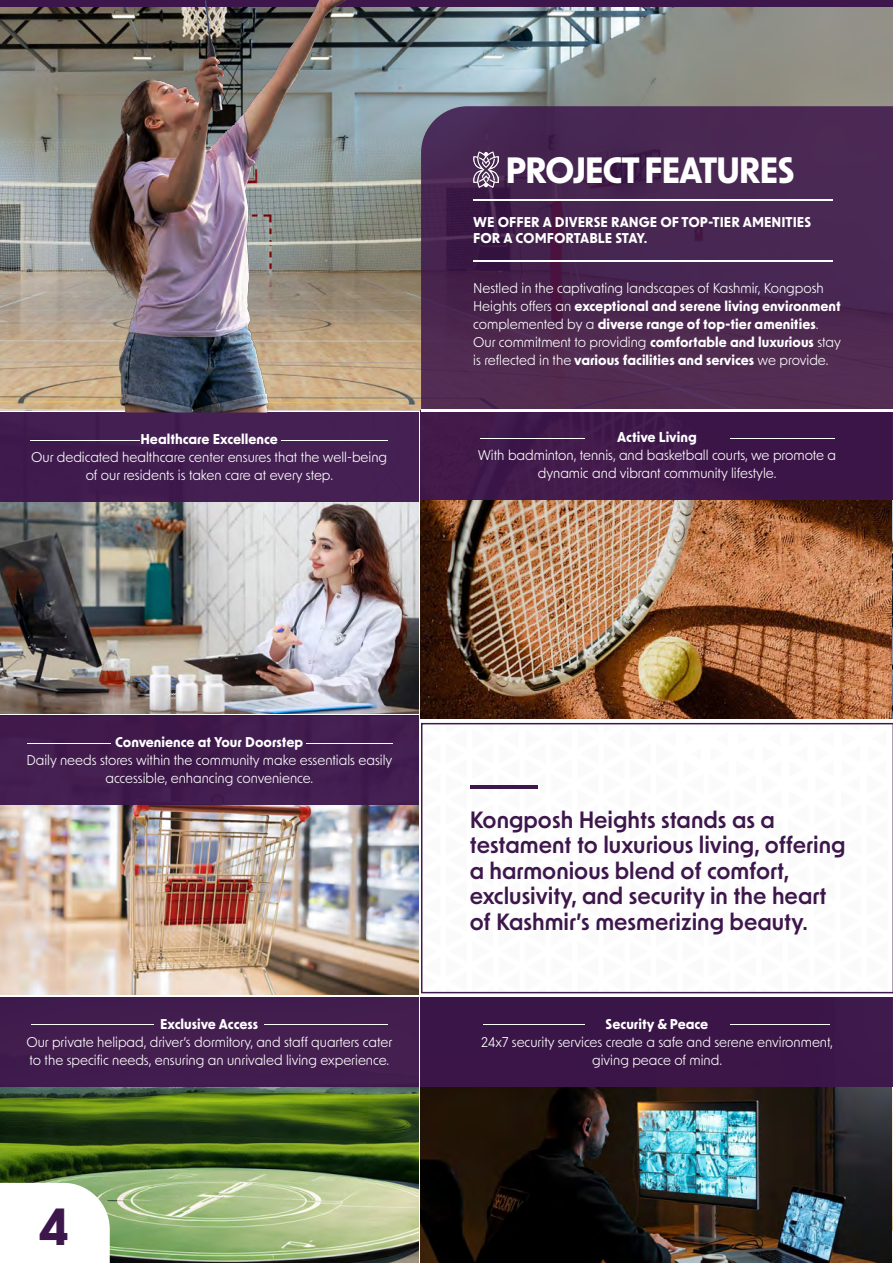
<style>
.page{position:relative;width:893px;height:1263px;background:#fff}
.page>*{position:absolute;margin:0;border:0;box-sizing:border-box;transform-origin:0 0}
.t1{font:700 49.5px "New Order";color:#3d164b}
.t2{font:700 34.8px "New Order";letter-spacing:-.04em;color:#fff}
.t3{font:600 22.5px/25.5px "New Order";color:#3d164b}
.t4{font:13.5px/18px "New Order";color:#fff;text-align:center}
.t5{font:700 13.5px/16.2px "New Order";color:#fff}
.s1{font-weight:700}
</style>
<div class="page">
<img style="left:0;top:502px;width:418px;height:212px">
<img style="left:0;top:804px;width:418px;height:191px">
<img style="left:0;top:1086px;width:418px;height:177px">
<img style="left:421px;top:1086px;width:471px;height:177px">
<img style="left:421px;top:499px;width:471px;height:220px">
<svg style="left:421px;top:723px;width:471px;height:270px"></svg>
<svg style="left:892px;top:723px;width:1px;height:270px"></svg>
<img style="left:0;top:6px;width:893px;height:404px">
<svg style="left:421px;top:106px;width:472px;height:304px;background:#4b2851"></svg>
<hr style="left:473px;top:199px;width:360px;height:1px;background:#fff">
<hr style="left:473px;top:261px;width:360px;height:1px;background:#fff">
<img style="left:473px;top:151px;width:25px;height:36px">
<svg style="left:0;top:1183px;width:110px;height:80px"></svg>
<div style="left:0;top:0;width:893px;height:6px;background:#3d164b"></div>
<div style="left:0;top:412px;width:418px;height:90px;background:#441f52"></div>
<div style="left:0;top:715px;width:418px;height:89px;background:#421d4e"></div>
<hr style="left:27px;top:743px;width:84px;height:1px;background:#fff">
<hr style="left:307px;top:743px;width:86px;height:1px;background:#fff">
<div style="left:0;top:997px;width:418px;height:89px;background:#421e4f"></div>
<hr style="left:32px;top:1024px;width:122px;height:1px;background:#fff">
<hr style="left:264px;top:1024px;width:123px;height:1px;background:#fff">
<div style="left:421px;top:410px;width:472px;height:89px;background:#3d164b"></div>
<hr style="left:480px;top:438px;width:105px;height:1px;background:#fff">
<hr style="left:730px;top:438px;width:105px;height:1px;background:#fff">
<div style="left:421px;top:997px;width:472px;height:89px;background:#3d164b"></div>
<hr style="left:483px;top:1024px;width:102px;height:1px;background:#fff">
<hr style="left:730px;top:1024px;width:100px;height:1px;background:#fff">
<hr style="left:470px;top:786px;width:68px;height:3px;background:#3d164b">
<hr style="left:422px;top:409px;width:471px;height:3px;background:#fff">
<img style="left:72px;top:0;width:306px;height:412px">
<hr style="left:30px;top:440px;width:110px;height:1px;background:#fff">
<hr style="left:281px;top:440px;width:106px;height:1px;background:#fff">
<p class="t5" style="left:140px;top:431px;width:139px">Healthcare Excellence</p>
<p class="t4" style="left:31px;top:448px;width:357px">Our dedicated healthcare center ensures that the well-being of our residents is taken care at every step.</p>
<h2 class="t2" style="left:506px;top:148px;width:291px">PROJECT FEATURES</h2>
<p class="t5" style="left:473px;top:213px;width:339px">WE OFFER A DIVERSE RANGE OF TOP-TIER AMENITIES<br>FOR A COMFORTABLE STAY.</p>
<p class="t4" style="left:473px;top:279px;width:369px;text-align:left">Nestled in the captivating landscapes of Kashmir, Kongposh Heights offers an <span class="s1">exceptional and serene living environment </span>complemented by a <span class="s1">diverse range of top-tier amenities</span>.<br>Our commitment to providing <span class="s1">comfortable and luxurious</span> stay is reflected in the <span class="s1">various facilities and services</span> we provide.</p>
<p class="t5" style="left:617px;top:429px;width:81px">Active Living</p>
<p class="t4" style="left:478px;top:446px;width:360px">With badminton, tennis, and basketball courts, we promote a dynamic and vibrant community lifestyle.</p>
<p class="t5" style="left:115px;top:734px;width:189px">Convenience at Your Doorstep</p>
<p class="t4" style="left:26px;top:751px;width:367px">Daily needs stores within the community make essentials easily accessible, enhancing convenience.</p>
<p class="t5" style="left:160px;top:1015px;width:100px">Exclusive Access</p>
<p class="t4" style="left:26px;top:1033px;width:367px;text-align:left">Our private helipad, driver’s dormitory, and staff quarters cater to the specific needs, ensuring an unrivaled living experience.</p>
<h1 class="t1" style="left:38px;top:1194px;width:33px">4</h1>
<h3 class="t3" style="left:470px;top:806px;width:377px">Kongposh Heights stands as a testament to luxurious living, offering a harmonious blend of comfort, exclusivity, and security in the heart of Kashmir’s mesmerizing beauty.</h3>
<p class="t5" style="left:606px;top:1015px;width:104px">Security &amp; Peace</p>
<p class="t4" style="left:481px;top:1033px;width:353px">24x7 security services create a safe and serene environment, giving peace of mind.</p>
</div>
